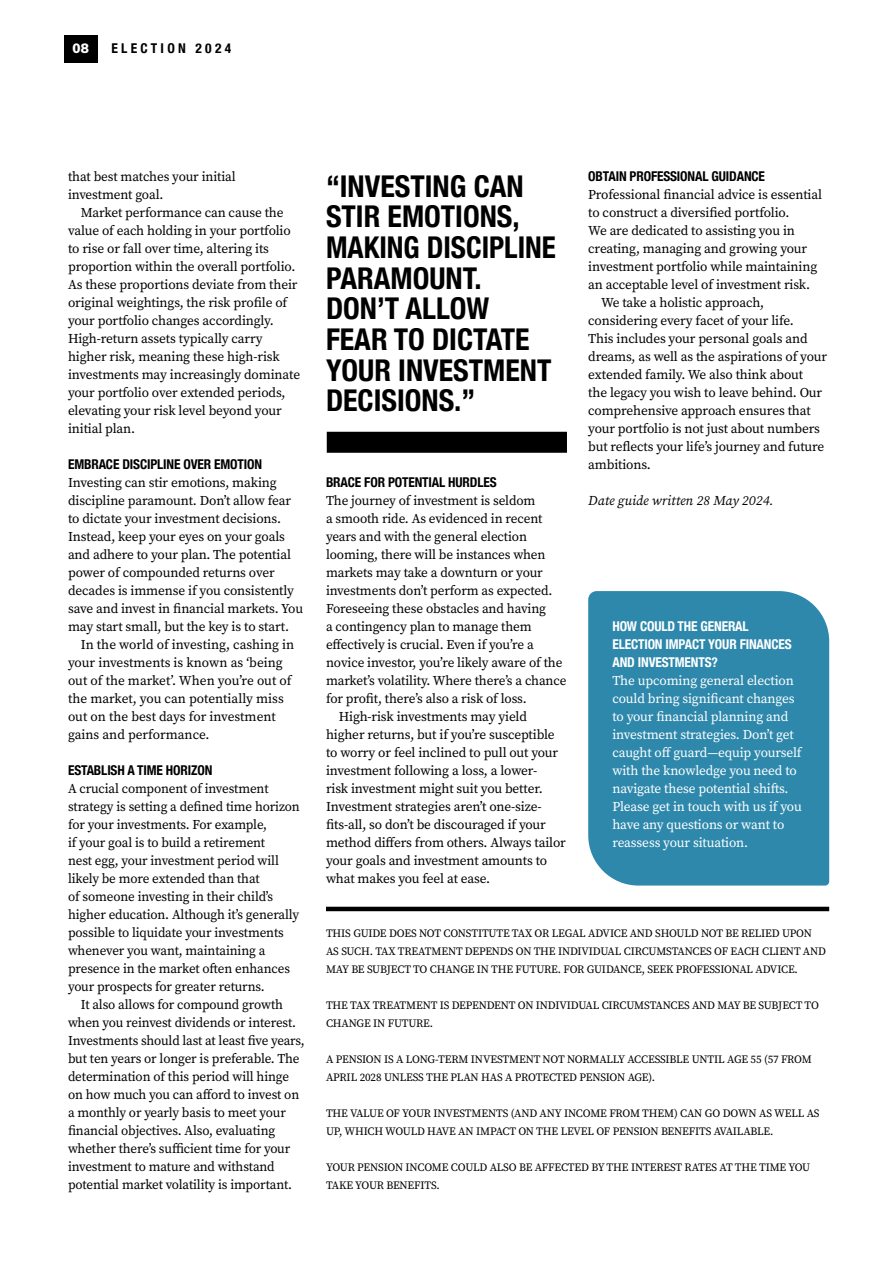
<style>
.page{position:relative;width:893px;height:1263px;background:#fff}
.page>*{position:absolute;margin:0;border:0;box-sizing:border-box;transform-origin:0 0}
.t1{font:700 condensed 30px/30.6px "Helvetica Neue";color:#000}
.t2{font:13.5px/18px "Source Serif Pro";letter-spacing:-.01em;color:#000}
.t3{font:13.5px/18px "Source Serif Pro";letter-spacing:-.01em;color:#fff}
.t4{font:700 condensed 13.5px "Helvetica Neue";letter-spacing:-.01em;color:#000}
.t5{font:700 condensed 13.5px/18px "Helvetica Neue";letter-spacing:-.01em;color:#fff}
.t6{font:italic 13.5px "Source Serif Pro";color:#000}
.t7{font:700 condensed 13.5px "Helvetica Neue";letter-spacing:.24em;color:#000}
.t8{font:900 13.5px "Nunito Sans";color:#fff}
.t9{font:11.25px/18px "Source Serif Pro";letter-spacing:-.02em;color:#000}
</style>
<div class="page">
<div style="left:64px;top:35px;width:34px;height:27px;background:#000"></div>
<div style="left:588px;top:591px;width:241px;height:294px;background:#2e88ac"></div>
<hr style="left:326px;top:907px;width:503px;height:4px;background:#000">
<div style="left:327px;top:432px;width:240px;height:21px;background:#000"></div>
<p class="t8" style="left:73px;top:39px;width:18px">08</p>
<p class="t7" style="left:111px;top:40px;width:121px">ELECTION 2024</p>
<p class="t2" style="left:68px;top:168px;width:169px">that best matches your initial investment goal.</p>
<p class="t2" style="left:68px;top:204px;width:234px;text-indent:13px">Market performance can cause the value of each holding in your portfolio to rise or fall over time, altering its proportion within the overall portfolio.<br>As these proportions deviate from their original weightings, the risk profile of your portfolio changes accordingly.<br>High-return assets typically carry higher risk, meaning these high-risk investments may increasingly dominate your portfolio over extended periods, elevating your risk level beyond your initial plan.</p>
<p class="t4" style="left:68px;top:456px;width:196px">EMBRACE DISCIPLINE OVER EMOTION</p>
<p class="t2" style="left:68px;top:474px;width:237px">Investing can stir emotions, making discipline paramount. Don’t allow fear to dictate your investment decisions.<br>Instead, keep your eyes on your goals and adhere to your plan. The potential power of compounded returns over decades is immense if you consistently save and invest in financial markets. You may start small, but the key is to start.</p>
<p class="t2" style="left:68px;top:636px;width:228px;text-indent:13px">In the world of investing, cashing in your investments is known as ‘being out of the market’. When you’re out of the market, you can potentially miss out on the best days for investment gains and performance.</p>
<p class="t4" style="left:68px;top:762px;width:146px">ESTABLISH A TIME HORIZON</p>
<p class="t2" style="left:68px;top:780px;width:233px">A crucial component of investment strategy is setting a defined time horizon for your investments. For example,<br>if your goal is to build a retirement<br>nest egg, your investment period will likely be more extended than that<br>of someone investing in their child’s higher education. Although it’s generally possible to liquidate your investments whenever you want, maintaining a presence in the market often enhances your prospects for greater returns.</p>
<p class="t2" style="left:68px;top:996px;width:238px;text-indent:13px">It also allows for compound growth when you reinvest dividends or interest.<br>Investments should last at least five years, but ten years or longer is preferable. The determination of this period will hinge on how much you can afford to invest on a monthly or yearly basis to meet your financial objectives. Also, evaluating whether there’s sufficient time for your investment to mature and withstand potential market volatility is important.</p>
<h1 class="t1" style="left:326px;top:170px;width:231px">“INVESTING CAN<br>STIR EMOTIONS,<br>MAKING DISCIPLINE<br>PARAMOUNT.<br>DON’T ALLOW<br>FEAR TO DICTATE<br>YOUR INVESTMENT<br>DECISIONS.”</h1>
<p class="t4" style="left:326px;top:474px;width:172px">BRACE FOR POTENTIAL HURDLES</p>
<p class="t2" style="left:326px;top:492px;width:211px">The journey of investment is seldom</p>
<p class="t2" style="left:326px;top:510px;width:218px">a smooth ride. As evidenced in recent</p>
<p class="t2" style="left:326px;top:528px;width:203px">years and with the general election</p>
<p class="t2" style="left:326px;top:546px;width:221px">looming, there will be instances when</p>
<p class="t2" style="left:326px;top:564px;width:218px">markets may take a downturn or your</p>
<p class="t2" style="left:326px;top:582px;width:228px">investments don’t perform as expected.</p>
<p class="t2" style="left:326px;top:600px;width:222px">Foreseeing these obstacles and having</p>
<p class="t2" style="left:326px;top:618px;width:207px">a contingency plan to manage them</p>
<p class="t2" style="left:326px;top:636px;width:209px">effectively is crucial. Even if you’re a</p>
<p class="t2" style="left:326px;top:654px;width:238px">novice investor, you’re likely aware of the</p>
<p class="t2" style="left:326px;top:672px;width:242px">market’s volatility. Where there’s a chance</p>
<p class="t2" style="left:326px;top:690px;width:202px">for profit, there’s also a risk of loss.</p>
<p class="t2" style="left:339px;top:708px;width:190px">High-risk investments may yield</p>
<p class="t2" style="left:326px;top:726px;width:230px">higher returns, but if you’re susceptible</p>
<p class="t2" style="left:326px;top:744px;width:234px">to worry or feel inclined to pull out your</p>
<p class="t2" style="left:326px;top:762px;width:213px">investment following a loss, a lower-</p>
<p class="t2" style="left:326px;top:780px;width:218px">risk investment might suit you better.</p>
<p class="t2" style="left:326px;top:798px;width:217px">Investment strategies aren’t one-size-</p>
<p class="t2" style="left:326px;top:816px;width:221px">fits-all, so don’t be discouraged if your</p>
<p class="t2" style="left:326px;top:834px;width:241px">method differs from others. Always tailor</p>
<p class="t2" style="left:326px;top:852px;width:223px">your goals and investment amounts to</p>
<p class="t2" style="left:326px;top:870px;width:166px">what makes you feel at ease.</p>
<p class="t4" style="left:588px;top:168px;width:178px">OBTAIN PROFESSIONAL GUIDANCE</p>
<p class="t2" style="left:588px;top:186px;width:235px">Professional financial advice is essential</p>
<p class="t2" style="left:588px;top:204px;width:203px">to construct a diversified portfolio.</p>
<p class="t2" style="left:588px;top:222px;width:208px">We are dedicated to assisting you in</p>
<p class="t2" style="left:588px;top:240px;width:220px">creating, managing and growing your</p>
<p class="t2" style="left:588px;top:258px;width:231px">investment portfolio while maintaining</p>
<p class="t2" style="left:588px;top:276px;width:223px">an acceptable level of investment risk.</p>
<p class="t2" style="left:601px;top:294px;width:165px">We take a holistic approach,</p>
<p class="t2" style="left:588px;top:312px;width:207px">considering every facet of your life.</p>
<p class="t2" style="left:588px;top:330px;width:221px">This includes your personal goals and</p>
<p class="t2" style="left:588px;top:348px;width:240px">dreams, as well as the aspirations of your</p>
<p class="t2" style="left:588px;top:366px;width:216px">extended family. We also think about</p>
<p class="t2" style="left:588px;top:384px;width:236px">the legacy you wish to leave behind. Our</p>
<p class="t2" style="left:588px;top:402px;width:224px">comprehensive approach ensures that</p>
<p class="t2" style="left:588px;top:420px;width:233px">your portfolio is not just about numbers</p>
<p class="t2" style="left:588px;top:438px;width:238px">but reflects your life’s journey and future</p>
<p class="t2" style="left:588px;top:456px;width:64px">ambitions.</p>
<p class="t6" style="left:588px;top:493px;width:187px">Date guide written 28 May 2024.</p>
<p class="t5" style="left:612px;top:617px;width:181px">HOW COULD THE GENERAL<br>ELECTION IMPACT YOUR FINANCES<br>AND INVESTMENTS?</p>
<p class="t3" style="left:612px;top:672px;width:191px">The upcoming general election could bring significant changes to your financial planning and investment strategies. Don’t get caught off guard—equip yourself with the knowledge you need to navigate these potential shifts.<br>Please get in touch with us if you have any questions or want to reassess your situation.</p>
<p class="t9" style="left:326px;top:925px;width:501px">THIS GUIDE DOES NOT CONSTITUTE TAX OR LEGAL ADVICE AND SHOULD NOT BE RELIED UPON<br>AS SUCH. TAX TREATMENT DEPENDS ON THE INDIVIDUAL CIRCUMSTANCES OF EACH CLIENT AND<br>MAY BE SUBJECT TO CHANGE IN THE FUTURE. FOR GUIDANCE, SEEK PROFESSIONAL ADVICE.</p>
<p class="t9" style="left:326px;top:997px;width:494px">THE TAX TREATMENT IS DEPENDENT ON INDIVIDUAL CIRCUMSTANCES AND MAY BE SUBJECT TO<br>CHANGE IN FUTURE.</p>
<p class="t9" style="left:326px;top:1051px;width:487px">A PENSION IS A LONG-TERM INVESTMENT NOT NORMALLY ACCESSIBLE UNTIL AGE 55 (57 FROM<br>APRIL 2028 UNLESS THE PLAN HAS A PROTECTED PENSION AGE).</p>
<p class="t9" style="left:326px;top:1105px;width:495px">THE VALUE OF YOUR INVESTMENTS (AND ANY INCOME FROM THEM) CAN GO DOWN AS WELL AS<br>UP, WHICH WOULD HAVE AN IMPACT ON THE LEVEL OF PENSION BENEFITS AVAILABLE.</p>
<p class="t9" style="left:326px;top:1159px;width:486px">YOUR PENSION INCOME COULD ALSO BE AFFECTED BY THE INTEREST RATES AT THE TIME YOU<br>TAKE YOUR BENEFITS.</p>
</div>
